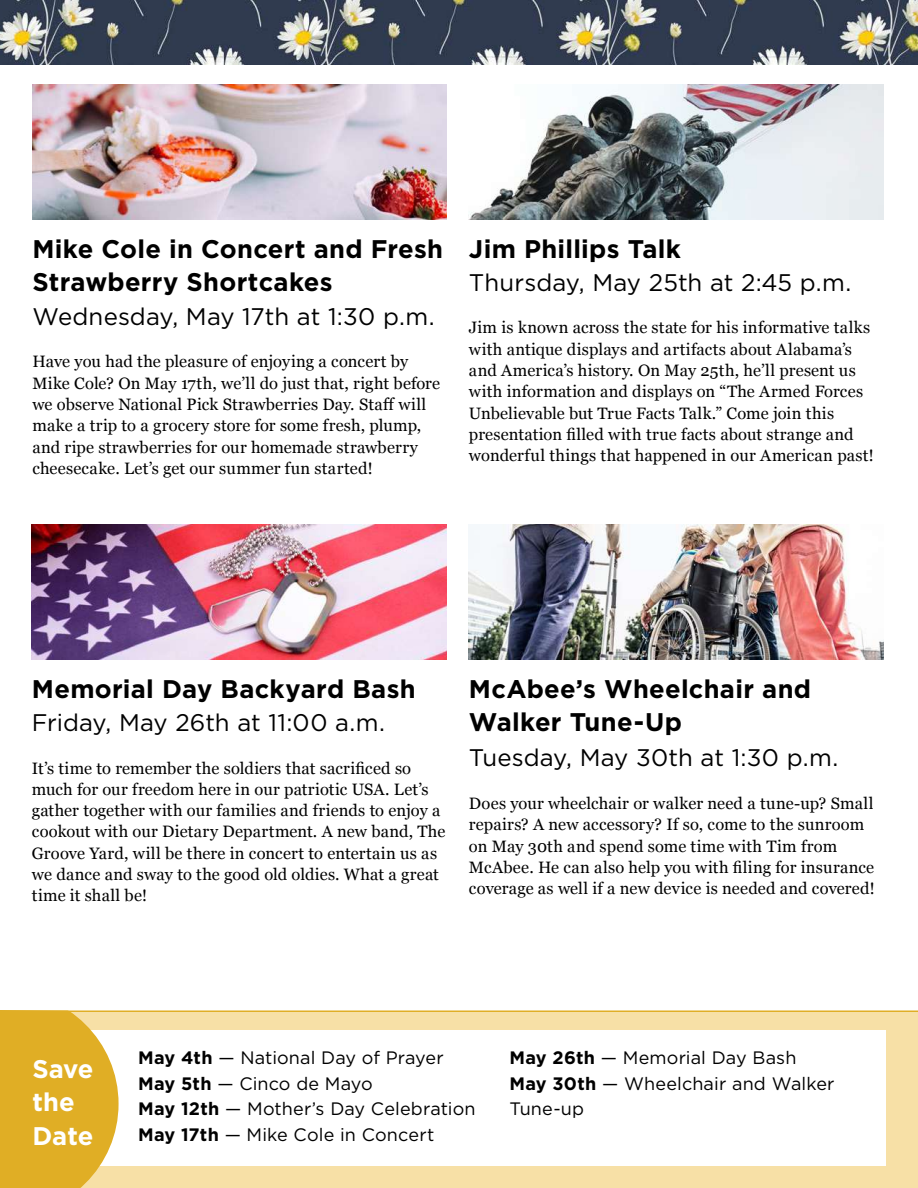
<style>
.page{position:relative;width:918px;height:1188px;background:#fff}
.page>*{position:absolute;margin:0;border:0;box-sizing:border-box;transform-origin:0 0}
.t1{font:700 25.5px/33px "Gotham";letter-spacing:.01em;color:#000}
.t2{font:700 25.5px/33.6px "Gotham";color:#fff}
.t3{font:24px "Gotham";color:#000}
.t4{font:18px/25.5px "Gotham";letter-spacing:.005em;color:#000}
.t5{font:16.5px/21.3px "Georgia";letter-spacing:.01em;color:#000}
.s1{font-weight:700}
</style>
<div class="page">
<img style="left:0;top:0;width:918px;height:65px">
<div style="left:119px;top:1010px;width:799px;height:178px;background:#f7e0a6"></div>
<div style="left:88px;top:1030px;width:798px;height:136px;background:#fff"></div>
<img style="left:32px;top:525px;width:415px;height:135px">
<img style="left:469px;top:525px;width:415px;height:135px">
<img style="left:32px;top:84px;width:415px;height:135px">
<img style="left:469px;top:84px;width:415px;height:135px">
<svg style="left:0;top:1010px;width:119px;height:178px;background:#e3b538"></svg>
<h1 class="t1" style="left:32px;top:232px;width:412px">Mike Cole in Concert and Fresh<br>Strawberry Shortcakes</h1>
<h2 class="t3" style="left:32px;top:301px;width:404px">Wednesday, May 17th at 1:30 p.m.</h2>
<p class="t5" style="left:32px;top:350px;width:409px">Have you had the pleasure of enjoying a concert by Mike Cole? On May 17th, we’ll do just that, right before we observe National Pick Strawberries Day. Staff will make a trip to a grocery store for some fresh, plump, and ripe strawberries for our homemade strawberry cheesecake. Let’s get our summer fun started!</p>
<h1 class="t1" style="left:469px;top:232px;width:213px">Jim Phillips Talk</h1>
<h2 class="t3" style="left:469px;top:267px;width:384px">Thursday, May 25th at 2:45 p.m.</h2>
<p class="t5" style="left:469px;top:316px;width:406px">Jim is known across the state for his informative talks with antique displays and artifacts about Alabama’s and America’s history. On May 25th, he’ll present us with information and displays on “The Armed Forces Unbelievable but True Facts Talk.” Come join this presentation filled with true facts about strange and wonderful things that happened in our American past!</p>
<h1 class="t1" style="left:32px;top:672px;width:385px">Memorial Day Backyard Bash</h1>
<h2 class="t3" style="left:32px;top:708px;width:355px">Friday, May 26th at 11:00 a.m.</h2>
<p class="t5" style="left:32px;top:757px;width:415px">It’s time to remember the soldiers that sacrificed so much for our freedom here in our patriotic USA. Let’s gather together with our families and friends to enjoy a cookout with our Dietary Department. A new band, The Groove Yard, will be there in concert to entertain us as we dance and sway to the good old oldies. What a great time it shall be!</p>
<h1 class="t1" style="left:469px;top:672px;width:344px">McAbee’s Wheelchair and<br>Walker Tune-Up</h1>
<h2 class="t3" style="left:469px;top:742px;width:371px">Tuesday, May 30th at 1:30 p.m.</h2>
<p class="t5" style="left:469px;top:792px;width:407px">Does your wheelchair or walker need a tune-up? Small repairs? A new accessory? If so, come to the sunroom on May 30th and spend some time with Tim from McAbee. He can also help you with filing for insurance coverage as well if a new device is needed and covered!</p>
<h1 class="t2" style="left:32px;top:1052px;width:63px">Save the<br>Date</h1>
<p class="t4" style="left:138px;top:1045px;width:339px"><span class="s1">May 4th</span> — National Day of Prayer<br><span class="s1">May 5th</span> — Cinco de Mayo<br><span class="s1">May 12th</span> — Mother’s Day Celebration<br><span class="s1">May 17th</span> — Mike Cole in Concert</p>
<p class="t4" style="left:510px;top:1045px;width:326px"><span class="s1">May 26th</span> — Memorial Day Bash<br><span class="s1">May 30th</span> — Wheelchair and Walker<br>Tune-up</p>
</div>
